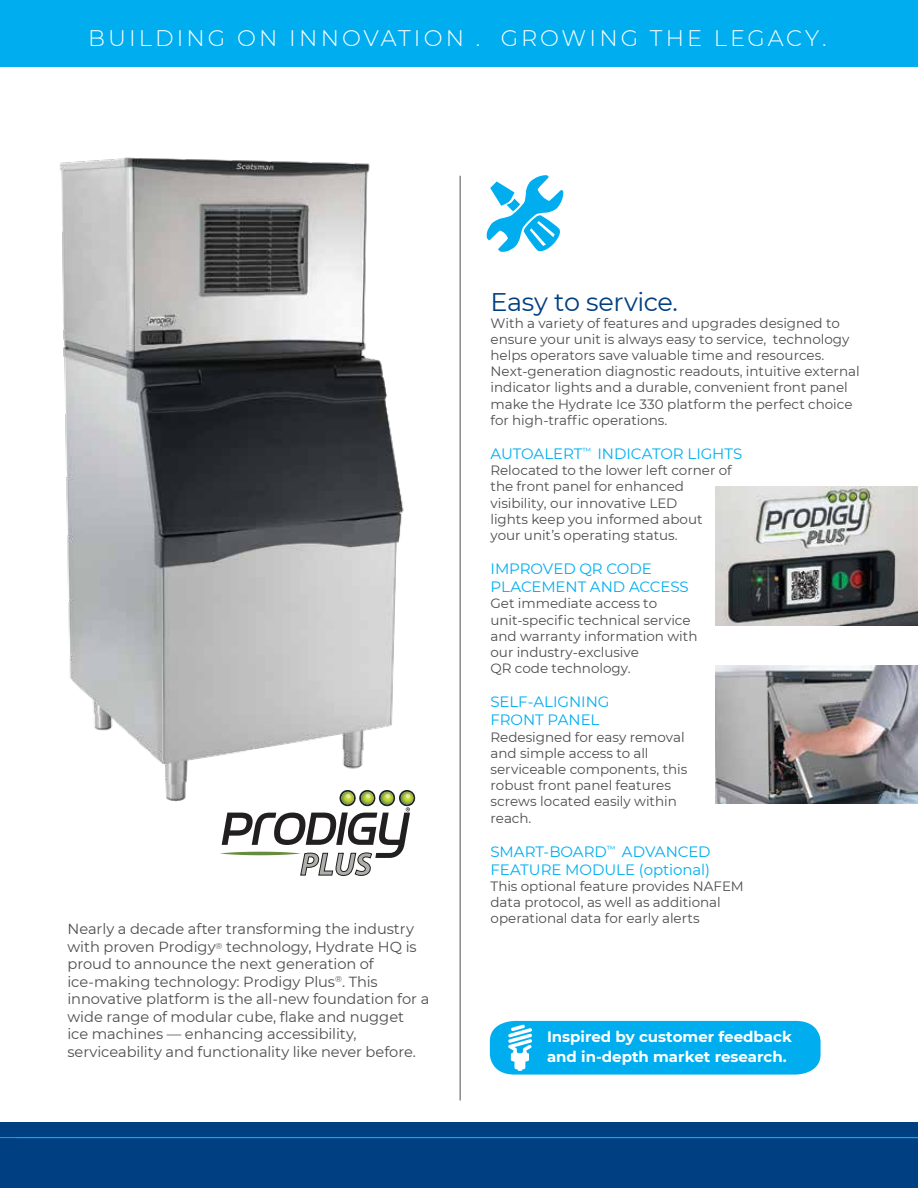
<style>
.page{position:relative;width:918px;height:1188px;background:#fff}
.page>*{position:absolute;margin:0;border:0;box-sizing:border-box;transform-origin:0 0}
.t1{font:25.5px "Montserrat";letter-spacing:-.015em;color:#003f81}
.t2{font:300 22.5px "Montserrat";letter-spacing:.135em;color:#fff}
.t3{font:15px/18px "Montserrat";letter-spacing:-.005em;color:#00aeef}
.t4{font:700 15px/19.5px "Montserrat";color:#fff}
.t5{font:14.7px/17.5px "Montserrat";letter-spacing:-.005em;color:#4d4d4f}
.t6{font:13.5px/16.2px "Montserrat";color:#4d4d4f}
</style>
<div class="page">
<div style="left:0;top:0;width:918px;height:66px;background:#00aeef"></div>
<hr style="left:460px;top:176px;width:1px;height:925px;background:#4d4d4f">
<img style="left:60px;top:157px;width:344px;height:644px">
<svg style="left:220px;top:790px;width:196px;height:86px"></svg>
<div style="left:0;top:1122px;width:918px;height:66px;background:#003f81"></div>
<hr style="left:0;top:1137px;width:918px;height:1px;background:#00aeef">
<img style="left:716px;top:665px;width:202px;height:139px">
<svg style="left:486px;top:175px;width:78px;height:77px"></svg>
<svg style="left:490px;top:1021px;width:331px;height:54px;background:#10b3f0"></svg>
<img style="left:716px;top:487px;width:202px;height:138px">
<h2 class="t2" style="left:88px;top:23px;width:740px">BUILDING ON INNOVATION . GROWING THE LEGACY.</h2>
<p class="t5" style="left:67px;top:920px;width:363px">Nearly a decade after transforming the industry with proven Prodigy<sup>®</sup> technology, Hydrate HQ is proud to announce the next generation of ice-making technology: Prodigy Plus<sup>®</sup>. This innovative platform is the all-new foundation for a wide range of modular cube, flake and nugget<br>ice machines — enhancing accessibility, serviceability and functionality like never before.</p>
<h1 class="t1" style="left:491px;top:285px;width:189px">Easy to service.</h1>
<p class="t6" style="left:491px;top:314px;width:371px">With a variety of features and upgrades designed to ensure your unit is always easy to service, technology helps operators save valuable time and resources.<br>Next-generation diagnostic readouts, intuitive external indicator lights and a durable, convenient front panel make the Hydrate Ice 330 platform the perfect choice for high-traffic operations.</p>
<p class="t3" style="left:491px;top:444px;width:253px">AUTOALERT<sup>™</sup> INDICATOR LIGHTS</p>
<p class="t6" style="left:491px;top:462px;width:243px">Relocated to the lower left corner of the front panel for enhanced visibility, our innovative LED<br>lights keep you informed about your unit’s operating status.</p>
<p class="t3" style="left:491px;top:559px;width:200px">IMPROVED QR CODE<br>PLACEMENT AND ACCESS</p>
<p class="t6" style="left:491px;top:595px;width:208px">Get immediate access to unit-specific technical service and warranty information with our industry-exclusive<br>QR code technology.</p>
<p class="t3" style="left:491px;top:692px;width:120px">SELF-ALIGNING<br>FRONT PANEL</p>
<p class="t6" style="left:491px;top:728px;width:198px">Redesigned for easy removal and simple access to all serviceable components, this robust front panel features screws located easily within reach.</p>
<p class="t3" style="left:491px;top:842px;width:222px">SMART-BOARD<sup>™</sup> ADVANCED<br>FEATURE MODULE (optional)</p>
<p class="t6" style="left:491px;top:878px;width:255px">This optional feature provides NAFEM data protocol, as well as additional operational data for early alerts</p>
<p class="t4" style="left:547px;top:1027px;width:246px">Inspired by customer feedback and in-depth market research.</p>
</div>
